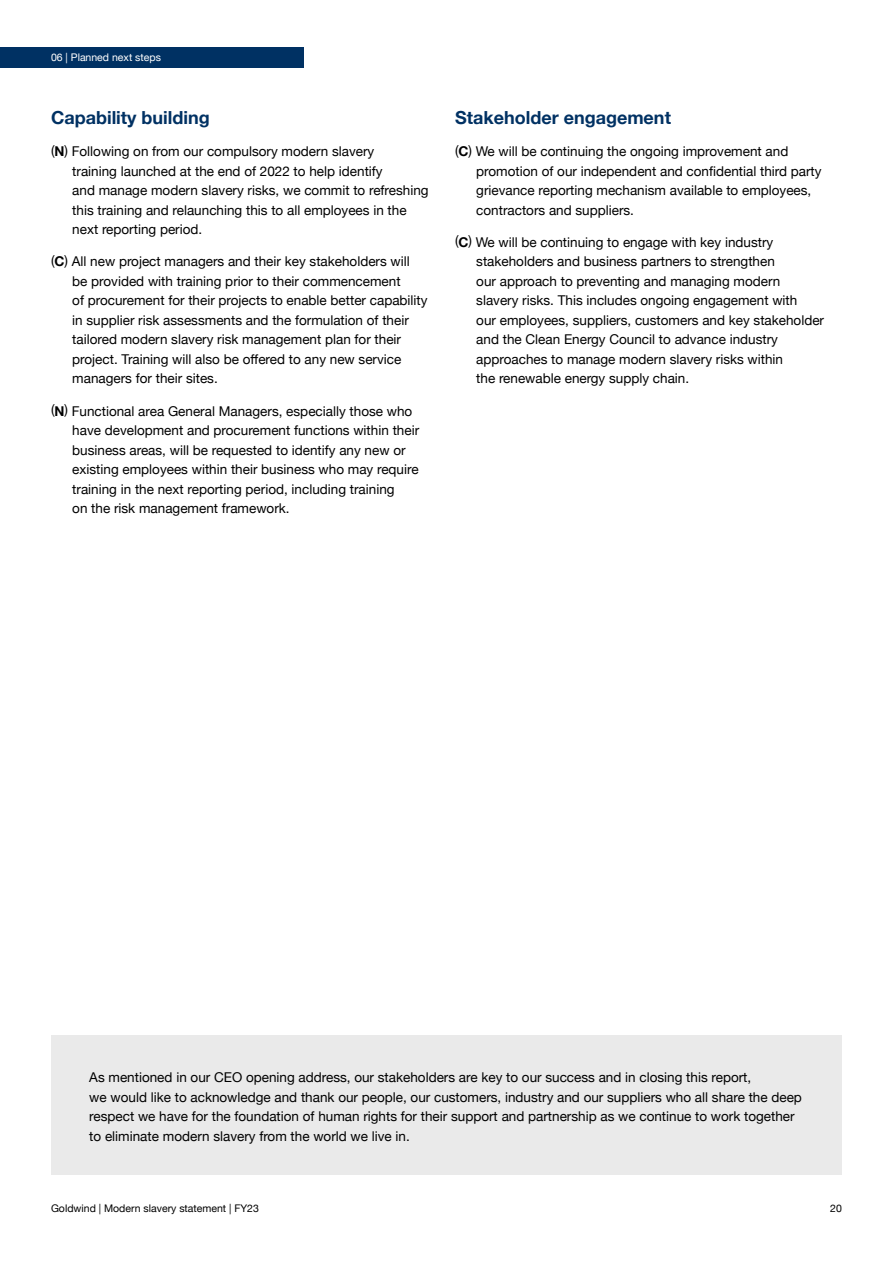
<style>
.page{position:relative;width:893px;height:1263px;background:#fff}
.page>*{position:absolute;margin:0;border:0;box-sizing:border-box;transform-origin:0 0}
.t1{font:700 18px "Helvetica Neue";color:#003163}
.t2{font:13.5px/19.5px "Helvetica Neue";color:#000}
.t3{font:10.5px "Helvetica Neue";color:#000}
.t4{font:10.5px "Helvetica Neue";color:#fff}
.s1{font-weight:700}
</style>
<div class="page">
<div style="left:0;top:48px;width:303px;height:20px;background:#003163"></div>
<div style="left:51px;top:1035px;width:791px;height:140px;background:#eaeaea"></div>
<p class="t4" style="left:51px;top:50px;width:111px">06 | Planned next steps</p>
<h1 class="t1" style="left:51px;top:103px;width:160px">Capability building</h1>
<p class="t2" style="left:72px;top:142px;width:358px;text-indent:-21px">(<span class="s1">N</span>) Following on from our compulsory modern slavery<br>training launched at the end of 2022 to help identify<br>and manage modern slavery risks, we commit to refreshing this training and relaunching this to all employees in the next reporting period.</p>
<p class="t2" style="left:72px;top:253px;width:357px;text-indent:-21px">(<span class="s1">C</span>) All new project managers and their key stakeholders will be provided with training prior to their commencement<br>of procurement for their projects to enable better capability in supplier risk assessments and the formulation of their tailored modern slavery risk management plan for their project. Training will also be offered to any new service managers for their sites.</p>
<p class="t2" style="left:72px;top:402px;width:348px;text-indent:-21px">(<span class="s1">N</span>) Functional area General Managers, especially those who have development and procurement functions within their business areas, will be requested to identify any new or existing employees within their business who may require training in the next reporting period, including training<br>on the risk management framework.</p>
<h1 class="t1" style="left:455px;top:103px;width:217px">Stakeholder engagement</h1>
<p class="t2" style="left:476px;top:142px;width:347px;text-indent:-21px">(<span class="s1">C</span>) We will be continuing the ongoing improvement and promotion of our independent and confidential third party grievance reporting mechanism available to employees, contractors and suppliers.</p>
<p class="t2" style="left:476px;top:233px;width:349px;text-indent:-21px">(<span class="s1">C</span>) We will be continuing to engage with key industry stakeholders and business partners to strengthen<br>our approach to preventing and managing modern slavery risks. This includes ongoing engagement with<br>our employees, suppliers, customers and key stakeholder and the Clean Energy Council to advance industry approaches to manage modern slavery risks within<br>the renewable energy supply chain.</p>
<p class="t2" style="left:89px;top:1068px;width:714px">As mentioned in our CEO opening address, our stakeholders are key to our success and in closing this report,<br>we would like to acknowledge and thank our people, our customers, industry and our suppliers who all share the deep respect we have for the foundation of human rights for their support and partnership as we continue to work together to eliminate modern slavery from the world we live in.</p>
<p class="t3" style="left:51px;top:1201px;width:209px">Goldwind | Modern slavery statement | FY23</p>
<p class="t3" style="left:830px;top:1201px;width:13px">20</p>
</div>
